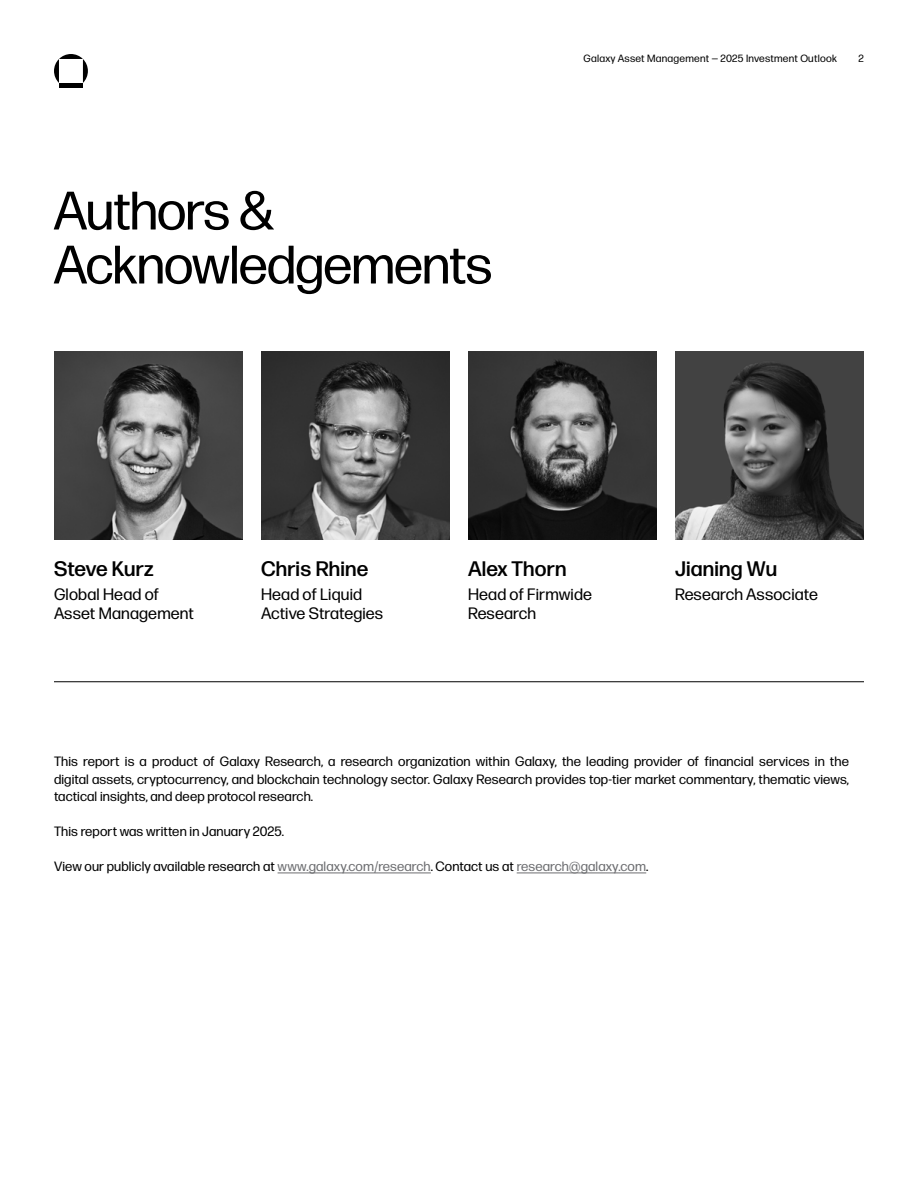
<style>
.page{position:relative;width:918px;height:1188px;background:#fff}
.page>*{position:absolute;margin:0;border:0;box-sizing:border-box;transform-origin:0 0}
.t1{font:54px/54px "Forma DJR Display";letter-spacing:.01em;color:#000}
.t2{font:500 21px "Forma DJR Text";letter-spacing:.01em;color:#000}
.t3{font:500 21px "Forma DJR Text";letter-spacing:-.01em;color:#000}
.t4{font:16.5px/19.5px "Forma DJR Text";letter-spacing:.01em;color:#000}
.t5{font:13.5px/17.5px "Forma DJR Text";letter-spacing:.01em;color:#000;text-align:justify}
.t6{font:10.5px "Forma DJR Text";letter-spacing:.025em;color:#000}
.s1{color:#6d6e71}
</style>
<div class="page">
<svg style="left:54px;top:54px;width:34px;height:34px"></svg>
<hr style="left:278px;top:873px;width:153px;height:1px;background:#6d6e71">
<hr style="left:517px;top:873px;width:129px;height:1px;background:#6d6e71">
<hr style="left:54px;top:681px;width:810px;height:1px;background:#000">
<img style="left:54px;top:351px;width:189px;height:189px">
<img style="left:468px;top:351px;width:189px;height:189px">
<img style="left:261px;top:351px;width:189px;height:189px">
<img style="left:675px;top:351px;width:189px;height:189px">
<h1 class="t1" style="left:54px;top:180px;width:439px">Authors &amp;<br>Acknowledgements</h1>
<p class="t6" style="left:584px;top:51px;width:255px">Galaxy Asset Management — 2025 Investment Outlook</p>
<p class="t6" style="left:859px;top:51px;width:7px">2</p>
<h2 class="t3" style="left:54px;top:553px;width:102px">Steve Kurz</h2>
<p class="t4" style="left:54px;top:583px;width:142px">Global Head of<br>Asset Management</p>
<h2 class="t2" style="left:261px;top:553px;width:109px">Chris Rhine</h2>
<p class="t4" style="left:261px;top:583px;width:124px">Head of Liquid<br>Active Strategies</p>
<h2 class="t2" style="left:468px;top:553px;width:100px">Alex Thorn</h2>
<p class="t4" style="left:468px;top:583px;width:126px">Head of Firmwide<br>Research</p>
<h2 class="t2" style="left:675px;top:553px;width:104px">Jianing Wu</h2>
<p class="t4" style="left:675px;top:583px;width:144px">Research Associate</p>
<p class="t5" style="left:54px;top:752px;width:797px">This report is a product of Galaxy Research, a research organization within Galaxy, the leading provider of financial services in the digital assets, cryptocurrency, and blockchain technology sector. Galaxy Research provides top-tier market commentary, thematic views, tactical insights, and deep protocol research.</p>
<p class="t5" style="left:54px;top:822px;width:232px">This report was written in January 2025.</p>
<p class="t5" style="left:54px;top:857px;width:596px">View our publicly available research at <span class="s1">www.galaxy.com/research</span>. Contact us at <span class="s1">research@galaxy.com</span>.</p>
</div>
